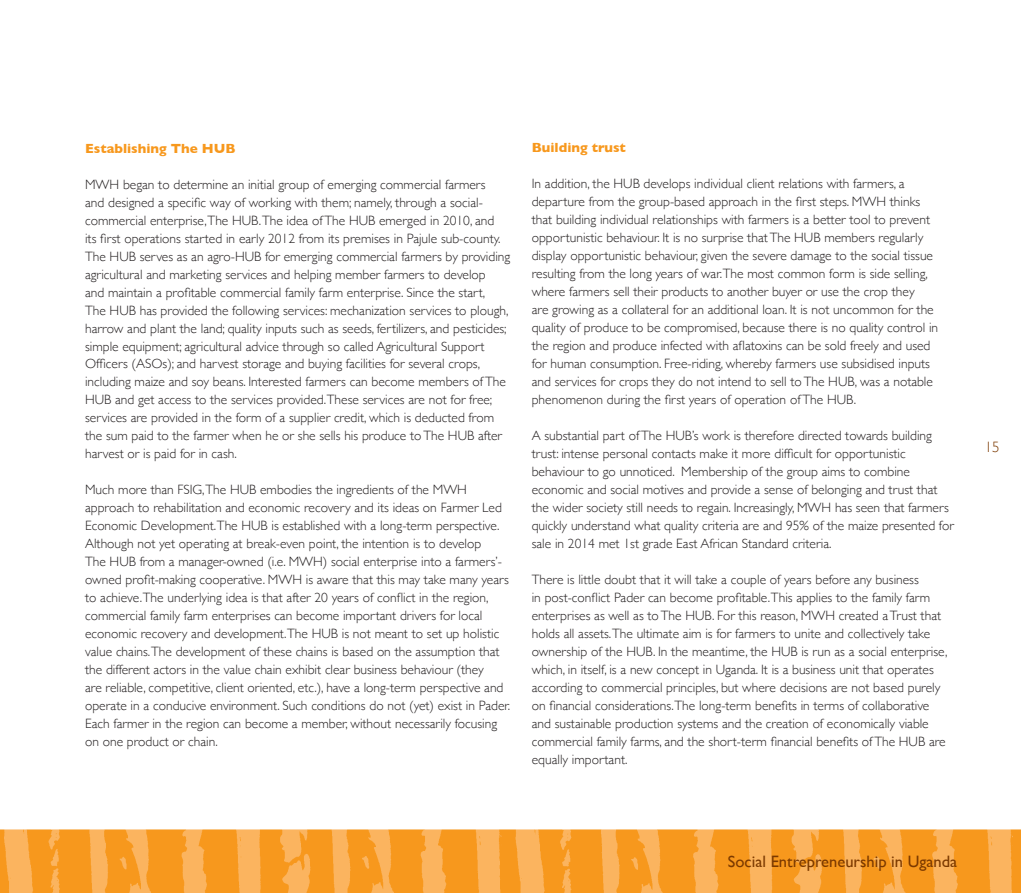
<style>
.page{position:relative;width:1021px;height:893px;background:#fff}
.page>*{position:absolute;margin:0;border:0;box-sizing:border-box;transform-origin:0 0}
.t1{font:16.5px "Gill Sans";color:#7b3900}
.t2{font:300 15px "Gill Sans";color:#7b3900}
.t3{font:300 13.5px/18px "Gill Sans";color:#231f20}
.t4{font:700 13.5px "Gill Sans";color:#f7981d}
</style>
<div class="page">
<img style="left:0;top:829px;width:1020px;height:64px">
<p class="t4" style="left:85px;top:137px;width:152px">Establishing The HUB</p>
<p class="t3" style="left:85px;top:174px;width:426px">MWH began to determine an initial group of emerging commercial farmers<br>and designed a specific way of working with them; namely, through a social&shy;commercial enterprise,The HUB.The idea of The HUB emerged in 2010, and<br>its first operations started in early 2012 from its premises in Pajule sub-county.<br>The HUB serves as an agro-HUB for emerging commercial farmers by providing agricultural and marketing services and helping member farmers to develop<br>and maintain a profitable commercial family farm enterprise. Since the start,<br>The HUB has provided the following services: mechanization services to plough, harrow and plant the land; quality inputs such as seeds, fertilizers, and pesticides; simple equipment; agricultural advice through so called Agricultural Support Officers (ASOs); and harvest storage and buying facilities for several crops, including maize and soy beans. Interested farmers can become members of The HUB and get access to the services provided.These services are not for free; services are provided in the form of a supplier credit, which is deducted from the sum paid to the farmer when he or she sells his produce to The HUB after harvest or is paid for in cash.</p>
<p class="t3" style="left:85px;top:480px;width:426px">Much more than FSIG,The HUB embodies the ingredients of the MWH approach to rehabilitation and economic recovery and its ideas on Farmer Led Economic Development.The HUB is established with a long-term perspective.<br>Although not yet operating at break-even point, the intention is to develop<br>The HUB from a manager-owned (i.e. MWH) social enterprise into a farmers’- owned profit-making cooperative. MWH is aware that this may take many years to achieve.The underlying idea is that after 20 years of conflict in the region, commercial family farm enterprises can become important drivers for local economic recovery and development.The HUB is not meant to set up holistic value chains.The development of these chains is based on the assumption that the different actors in the value chain exhibit clear business behaviour (they<br>are reliable, competitive, client oriented, etc.), have a long-term perspective and operate in a conducive environment. Such conditions do not (yet) exist in Pader.<br>Each farmer in the region can become a member, without necessarily focusing on one product or chain.</p>
<p class="t4" style="left:531px;top:137px;width:96px">Building trust</p>
<p class="t3" style="left:531px;top:174px;width:408px">In addition, the HUB develops individual client relations with farmers, a departure from the group-based approach in the first steps. MWH thinks that building individual relationships with farmers is a better tool to prevent opportunistic behaviour. It is no surprise that The HUB members regularly display opportunistic behaviour, given the severe damage to the social tissue resulting from the long years of war.The most common form is side selling, where farmers sell their products to another buyer or use the crop they<br>are growing as a collateral for an additional loan. It is not uncommon for the quality of produce to be compromised, because there is no quality control in the region and produce infected with aflatoxins can be sold freely and used for human consumption. Free-riding, whereby farmers use subsidised inputs and services for crops they do not intend to sell to The HUB, was a notable phenomenon during the first years of operation of The HUB.</p>
<p class="t3" style="left:531px;top:426px;width:423px">A substantial part of The HUB’s work is therefore directed towards building trust: intense personal contacts make it more difficult for opportunistic behaviour to go unnoticed. Membership of the group aims to combine economic and social motives and provide a sense of belonging and trust that the wider society still needs to regain. Increasingly, MWH has seen that farmers quickly understand what quality criteria are and 95% of the maize presented for sale in 2014 met 1st grade East African Standard criteria.</p>
<p class="t3" style="left:531px;top:570px;width:417px">There is little doubt that it will take a couple of years before any business<br>in post-conflict Pader can become profitable.This applies to the family farm enterprises as well as to The HUB. For this reason, MWH created a Trust that holds all assets.The ultimate aim is for farmers to unite and collectively take ownership of the HUB. In the meantime, the HUB is run as a social enterprise, which, in itself, is a new concept in Uganda. It is a business unit that operates according to commercial principles, but where decisions are not based purely on financial considerations.The long-term benefits in terms of collaborative and sustainable production systems and the creation of economically viable commercial family farms, and the short-term financial benefits of The HUB are equally important.</p>
<p class="t2" style="left:984px;top:435px;width:16px">15</p>
<p class="t1" style="left:728px;top:851px;width:231px">Social Entrepreneurship in Uganda</p>
</div>
